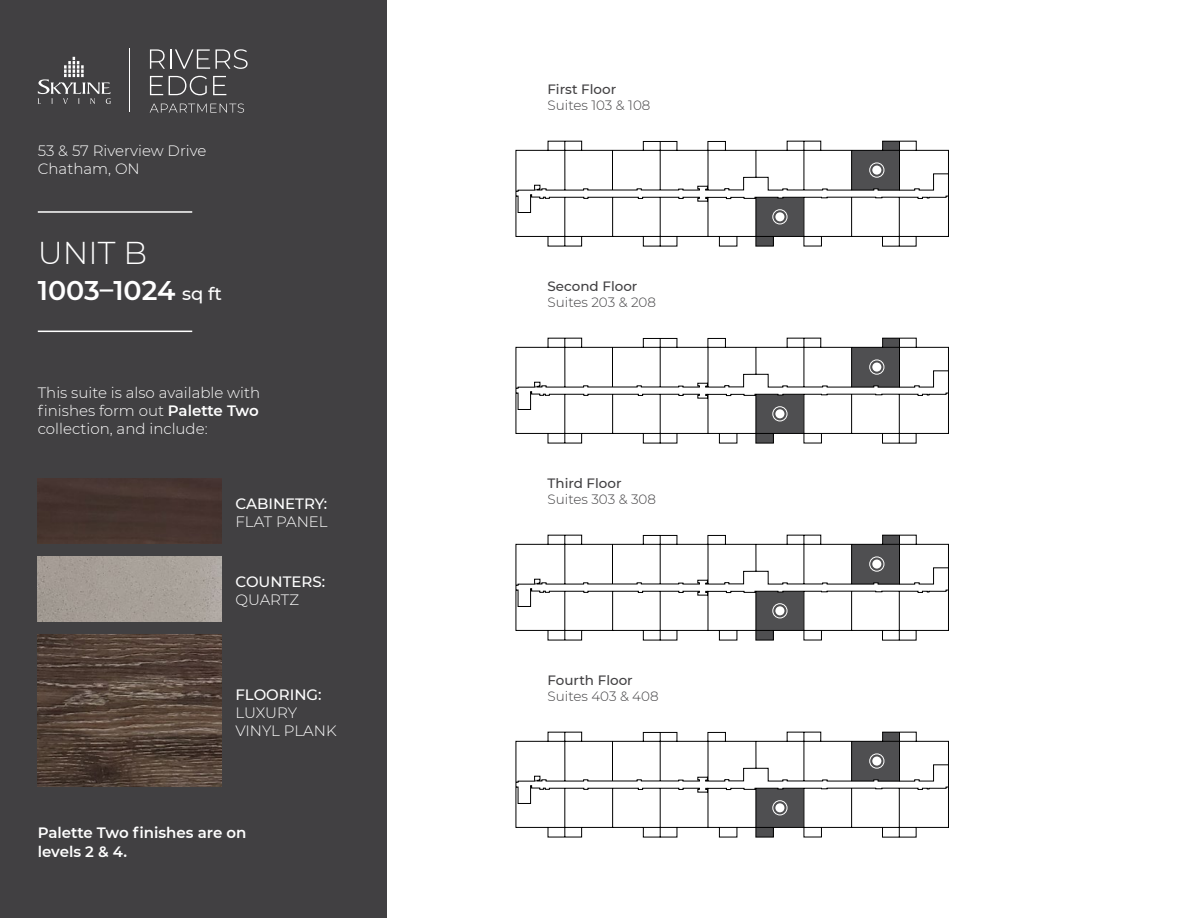
<style>
.page{position:relative;width:1188px;height:918px;background:#fff}
.page>*{position:absolute;margin:0;border:0;box-sizing:border-box;transform-origin:0 0}
.t1{font:300 31.5px "Montserrat";color:#fff}
.t2{font:600 27px "Montserrat";letter-spacing:-.005em;color:#fff}
.t3{font:300 15px/18px "Montserrat";color:#fff}
.t4{font:600 15px/18px "Montserrat";color:#fff}
.t5{font:500 15px "Montserrat";color:#fff}
.t6{font:300 13.5px "Montserrat";color:#414042}
.t7{font:500 13.5px "Montserrat";color:#414042}
.s1{font-weight:500;font-size:18px}
.s2{font-weight:600}
</style>
<div class="page">
<div style="left:0;top:0;width:386px;height:918px;background:#414042"></div>
<div style="left:38px;top:478px;width:183px;height:65px;background:#46342f"></div>
<img style="left:38px;top:635px;width:183px;height:151px">
<img style="left:38px;top:557px;width:183px;height:64px">
<svg style="left:150px;top:49px;width:98px;height:20px"></svg>
<svg style="left:150px;top:76px;width:13px;height:19px"></svg>
<svg style="left:169px;top:76px;width:38px;height:19px"></svg>
<svg style="left:213px;top:76px;width:13px;height:19px"></svg>
<svg style="left:38px;top:57px;width:73px;height:47px"></svg>
<svg style="left:150px;top:104px;width:94px;height:9px"></svg>
<hr style="left:129px;top:49px;width:1px;height:63px;background:#fff">
<svg style="left:516px;top:338px;width:433px;height:106px"></svg>
<svg style="left:516px;top:535px;width:433px;height:106px"></svg>
<svg style="left:516px;top:732px;width:433px;height:106px"></svg>
<svg style="left:516px;top:141px;width:433px;height:106px"></svg>
<hr style="left:38px;top:211px;width:154px;height:2px;background:#fff">
<hr style="left:38px;top:331px;width:154px;height:1px;background:#fff">
<p class="t3" style="left:38px;top:141px;width:170px">53 &amp; 57 Riverview Drive<br>Chatham, ON</p>
<h1 class="t1" style="left:38px;top:231px;width:111px">UNIT B</h1>
<h2 class="t2" style="left:38px;top:271px;width:186px">1003–1024 <span class="s1">sq ft</span></h2>
<p class="t3" style="left:38px;top:383px;width:224px;text-align:justify">This suite is also available with finishes form out <span class="s2">Palette Two </span>collection, and include:</p>
<p class="t5" style="left:235px;top:493px;width:93px">CABINETRY:</p>
<p class="t3" style="left:235px;top:512px;width:94px">FLAT PANEL</p>
<p class="t5" style="left:235px;top:571px;width:91px">COUNTERS:</p>
<p class="t3" style="left:235px;top:590px;width:65px">QUARTZ</p>
<p class="t5" style="left:235px;top:684px;width:88px">FLOORING:</p>
<p class="t3" style="left:235px;top:703px;width:103px">LUXURY<br>VINYL PLANK</p>
<p class="t4" style="left:38px;top:824px;width:210px">Palette Two finishes are on levels 2 &amp; 4.</p>
<p class="t7" style="left:548px;top:80px;width:70px">First Floor</p>
<p class="t6" style="left:548px;top:96px;width:104px">Suites 103 &amp; 108</p>
<p class="t7" style="left:548px;top:277px;width:91px">Second Floor</p>
<p class="t6" style="left:548px;top:294px;width:110px">Suites 203 &amp; 208</p>
<p class="t7" style="left:548px;top:474px;width:76px">Third Floor</p>
<p class="t6" style="left:548px;top:491px;width:110px">Suites 303 &amp; 308</p>
<p class="t7" style="left:548px;top:671px;width:87px">Fourth Floor</p>
<p class="t6" style="left:548px;top:688px;width:113px">Suites 403 &amp; 408</p>
</div>
